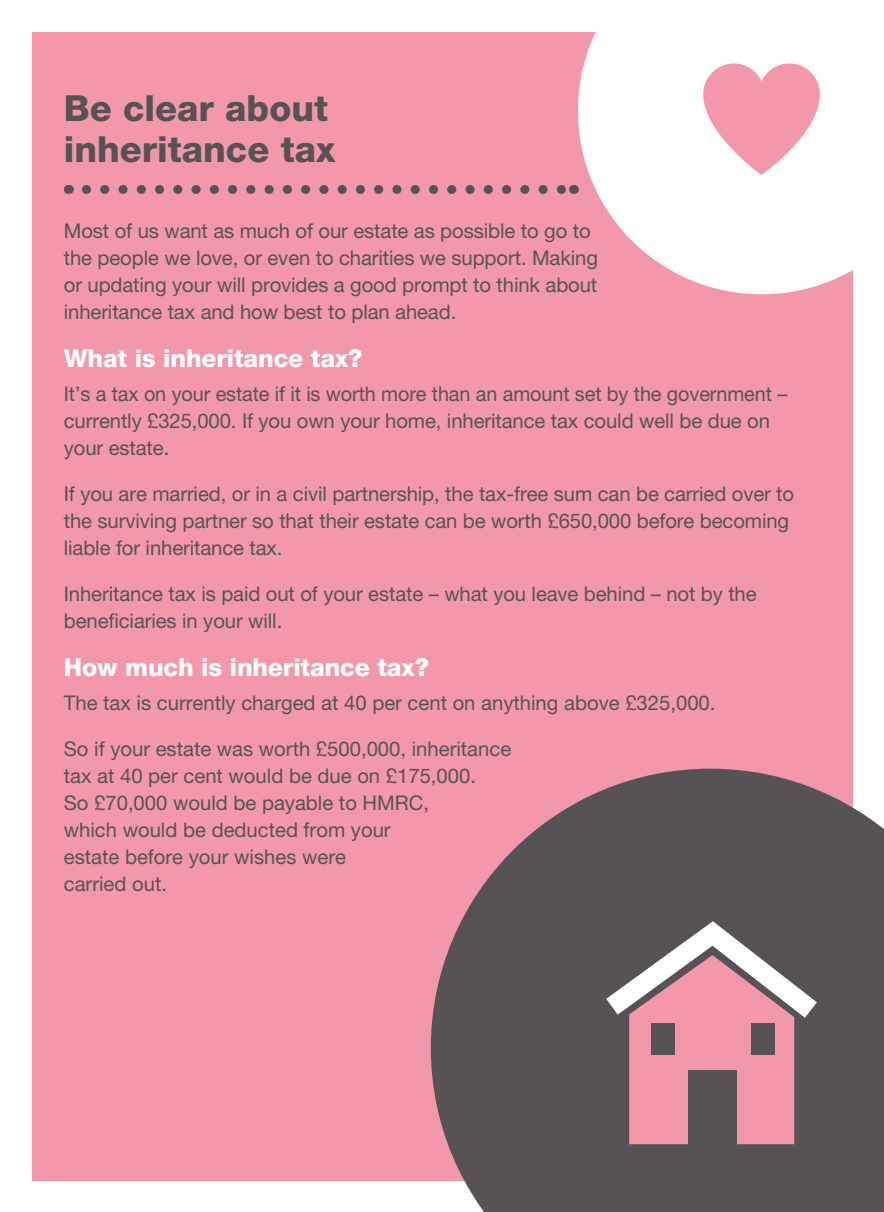
<style>
.page{position:relative;width:884px;height:1212px;background:#fff}
.page>*{position:absolute;margin:0;border:0;box-sizing:border-box;transform-origin:0 0}
.t1{font:800 36px/40.5px "Helvetica Neue LT Pro";color:#575355}
.t2{font:800 24.75px "Helvetica Neue LT Pro";letter-spacing:-.005em;color:#fff}
.t3{font:20.25px/27px "Helvetica Neue LT Pro";letter-spacing:-.005em;color:#575355}
</style>
<div class="page">
<div style="left:32px;top:32px;width:819px;height:1148px;background:#f298aa"></div>
<svg style="left:578px;top:32px;width:275px;height:262px;fill:#fff"></svg>
<svg style="left:86px;top:185px;width:478px;height:9px"></svg>
<svg style="left:431px;top:769px;width:452px;height:443px;fill:#575355"></svg>
<svg style="left:584px;top:901px;width:254px;height:243px"></svg>
<div style="left:688px;top:1070px;width:49px;height:86px;background:#575355"></div>
<div style="left:651px;top:1023px;width:24px;height:31px;background:#575355"></div>
<div style="left:751px;top:1023px;width:23px;height:31px;background:#575355"></div>
<h1 class="t1" style="left:64px;top:88px;width:273px">Be clear about inheritance tax</h1>
<p class="t3" style="left:64px;top:217px;width:535px">Most of us want as much of our estate as possible to go to the people we love, or even to charities we support. Making or updating your will provides a good prompt to think about inheritance tax and how best to plan ahead.</p>
<p class="t2" style="left:64px;top:344px;width:300px">What is inheritance tax?</p>
<p class="t3" style="left:64px;top:379px;width:724px">It’s a tax on your estate if it is worth more than an amount set by the government – currently £325,000. If you own your home, inheritance tax could well be due on your estate.</p>
<p class="t3" style="left:64px;top:480px;width:731px">If you are married, or in a civil partnership, the tax-free sum can be carried over to the surviving partner so that their estate can be worth £650,000 before becoming liable for inheritance tax.</p>
<p class="t3" style="left:64px;top:580px;width:694px">Inheritance tax is paid out of your estate – what you leave behind – not by the beneficiaries in your will.</p>
<p class="t2" style="left:64px;top:653px;width:366px">How much is inheritance tax?</p>
<p class="t3" style="left:64px;top:689px;width:653px">The tax is currently charged at 40 per cent on anything above £325,000.</p>
<p class="t3" style="left:64px;top:735px;width:449px">So if your estate was worth £500,000, inheritance tax at 40 per cent would be due on £175,000.<br>So £70,000 would be payable to HMRC,<br>which would be deducted from your<br>estate before your wishes were<br>carried out.</p>
</div>
